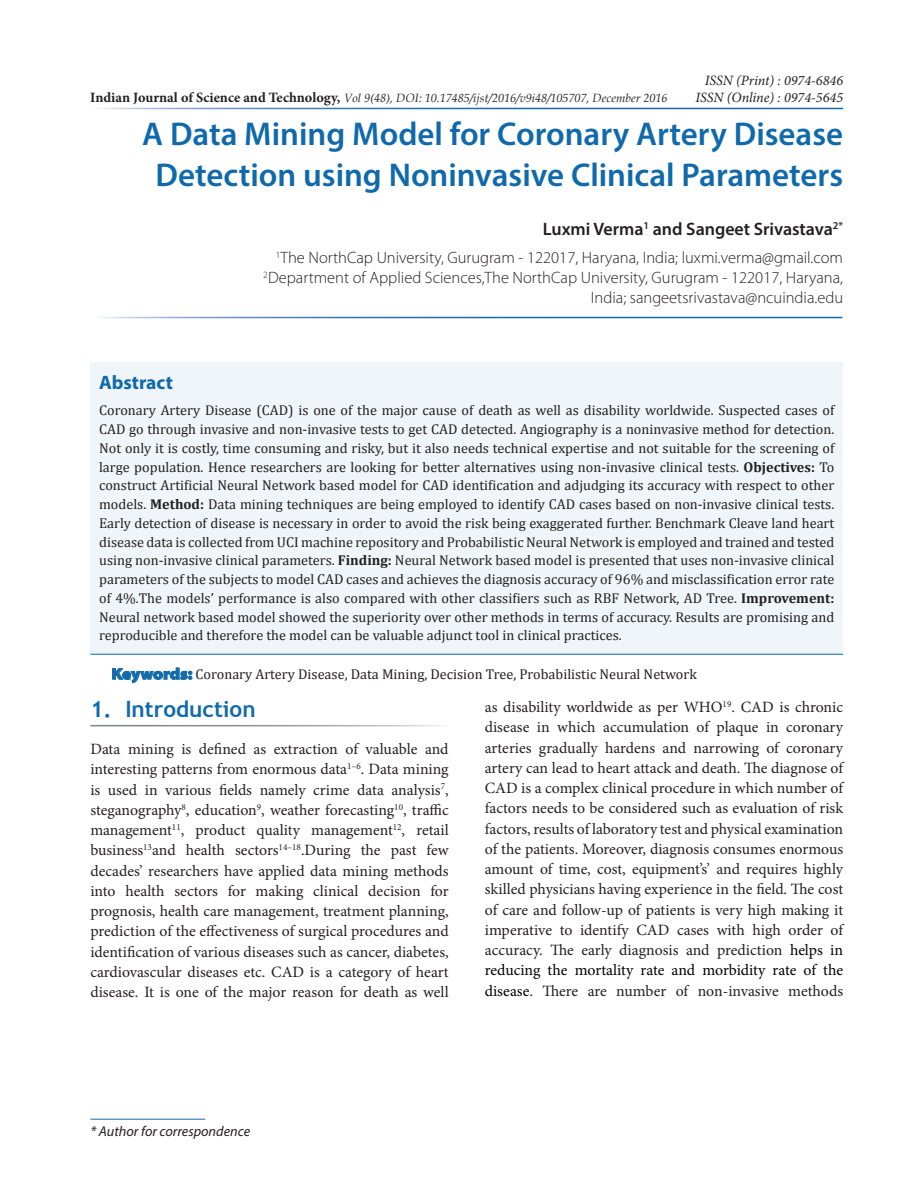
<style>
.page{position:relative;width:918px;height:1188px;background:#fff}
.page>*{position:absolute;margin:0;border:0;box-sizing:border-box;transform-origin:0 0}
.Heading{font:600 33px/40.5px "Myriad Pro";color:#0f69ab;text-align:center}
.Body_Head{font:700 22.5px "Trebuchet MS";color:#0f69ab}
.Abstract_Header{font:700 19.5px "Myriad Pro";color:#0f69ab}
.Authors{font:600 18px "Myriad Pro";color:#231f20}
.Author_Affiliations{font:300 16.5px/19.8px "Myriad Pro";color:#231f20;text-align:right}
.Body_Text_Ind_L{font:15.75px/20.2px "Minion Pro";letter-spacing:-.005em;color:#231f20;text-align:justify}
.Abstract_Body{font:14.25px/18.8px "Cambria";color:#231f20;text-align:justify}
.KeywordText{font:14.25px "Cambria";color:#231f20}
.t1{font:italic 14.25px/17.1px "Minion Pro";color:#231f20;text-align:right}
.t2{font:italic 14.25px "Myriad Pro";color:#231f20}
.t3{font:italic 12px "Book Antiqua";color:#231f20}
.s1{font-family:"Minion Pro";font-weight:700;font-style:normal;font-size:14.25px}
.s2{font-weight:700}
.s3{font-family:"Myriad Pro";font-weight:900;font-stretch:semi-expanded;font-size:15.75px;color:#0f69ab}
.s4{color:#000}
</style>
<div class="page">
<hr style="left:90px;top:1119px;width:115px;height:1px;background:#0f69ab">
<div style="left:90px;top:362px;width:753px;height:292px;background:#eff5f8"></div>
<hr style="left:90px;top:654px;width:753px;height:1px;background:#0f69ab">
<svg style="left:112px;top:668px;width:80px;height:15px"></svg>
<p class="t3" style="left:90px;top:89px;width:579px"><span class="s1">Indian Journal of Science and Technology,</span> Vol 9(48), DOI: 10.17485/ijst/2016/v9i48/105707, December 2016</p>
<p class="t1" style="left:695px;top:71px;width:149px">ISSN (Print) : 0974-6846<br>ISSN (Online) : 0974-5645</p>
<p class="Heading" style="left:142px;top:113px;width:702px">A Data Mining Model for Coronary Artery Disease<br>Detection using Noninvasive Clinical Parameters</p>
<p class="Authors" style="left:543px;top:217px;width:302px">Luxmi Verma<sup>1</sup> and Sangeet Srivastava<sup>2*</sup></p>
<p class="Author_Affiliations" style="left:263px;top:248px;width:581px"><sup>1</sup>The NorthCap University, Gurugram - 122017, Haryana, India; luxmi.verma@gmail.com<br><sup>2</sup>Department of Applied Sciences,The NorthCap University, Gurugram - 122017, Haryana,<br>India; sangeetsrivastava@ncuindia.edu</p>
<p class="Abstract_Header" style="left:99px;top:370px;width:75px">Abstract</p>
<p class="Abstract_Body" style="left:99px;top:401px;width:737px">Coronary Artery Disease (CAD) is one of the major cause of death as well as disability worldwide. Suspected cases of CAD go through invasive and non-invasive tests to get CAD detected. Angiography is a noninvasive method for detection.<br>Not only it is costly, time consuming and risky, but it also needs technical expertise and not suitable for the screening of large population. Hence researchers are looking for better alternatives using non-invasive clinical tests. <span class="s2">Objectives:</span> To construct Artificial Neural Network based model for CAD identification and adjudging its accuracy with respect to other models. <span class="s2">Method:</span> Data mining techniques are being employed to identify CAD cases based on non-invasive clinical tests.<br>Early detection of disease is necessary in order to avoid the risk being exaggerated further. Benchmark Cleave land heart disease data is collected from UCI machine repository and Probabilistic Neural Network is employed and trained and tested using non-invasive clinical parameters. <span class="s2">Finding:</span> Neural Network based model is presented that uses non-invasive clinical parameters of the subjects to model CAD cases and achieves the diagnosis accuracy of 96% and misclassification error rate of 4%.The models’ performance is also compared with other classifiers such as RBF Network, AD Tree. <span class="s2">Improvement:<br></span>Neural network based model showed the superiority over other methods in terms of accuracy. Results are promising and reproducible and therefore the model can be valuable adjunct tool in clinical practices.</p>
<p class="KeywordText" style="left:112px;top:666px;width:587px"><span class="s3">Keywords:</span> Coronary Artery Disease, Data Mining, Decision Tree, Probabilistic Neural Network</p>
<p class="Body_Head" style="left:90px;top:695px;width:167px">1. Introduction</p>
<p class="Body_Text_Ind_L" style="left:90px;top:739px;width:360px">Data mining is defined as extraction of valuable and interesting patterns from enormous data<sup>1–6</sup>. Data mining is used in various fields namely crime data analysis<sup>7</sup>, steganography<sup>8</sup>, education<sup>9</sup>, weather forecasting<sup>10</sup>, traffic management<sup>11</sup>, product quality management<sup>12</sup>, retail business<sup>13</sup>and health sectors<sup>14–18</sup>.During the past few decades’ researchers have applied data mining methods into health sectors for making clinical decision for prognosis, health care management, treatment planning, prediction of the effectiveness of surgical procedures and identification of various diseases such as cancer, diabetes, cardiovascular diseases etc. CAD is a category of heart disease. It is one of the major reason for death as well</p>
<p class="Body_Text_Ind_L" style="left:485px;top:697px;width:360px">as disability worldwide as per WHO<sup>19</sup>. CAD is chronic disease in which accumulation of plaque in coronary arteries gradually hardens and narrowing of coronary artery can lead to heart attack and death. The diagnose of CAD is a complex clinical procedure in which number of factors needs to be considered such as evaluation of risk factors, results of laboratory test and physical examination of the patients. Moreover, diagnosis consumes enormous amount of time, cost, equipment’s’ and requires highly skilled physicians having experience in the field. The cost of care and follow-up of patients is very high making it imperative to identify CAD cases with high order of accuracy. The early diagnosis and prediction <span class="s4">helps in reducing the mortality rate and morbidity rate of the disease</span>. There are number of non-invasive methods</p>
<p class="t2" style="left:90px;top:1123px;width:161px">* Author for correspondence</p>
</div>
